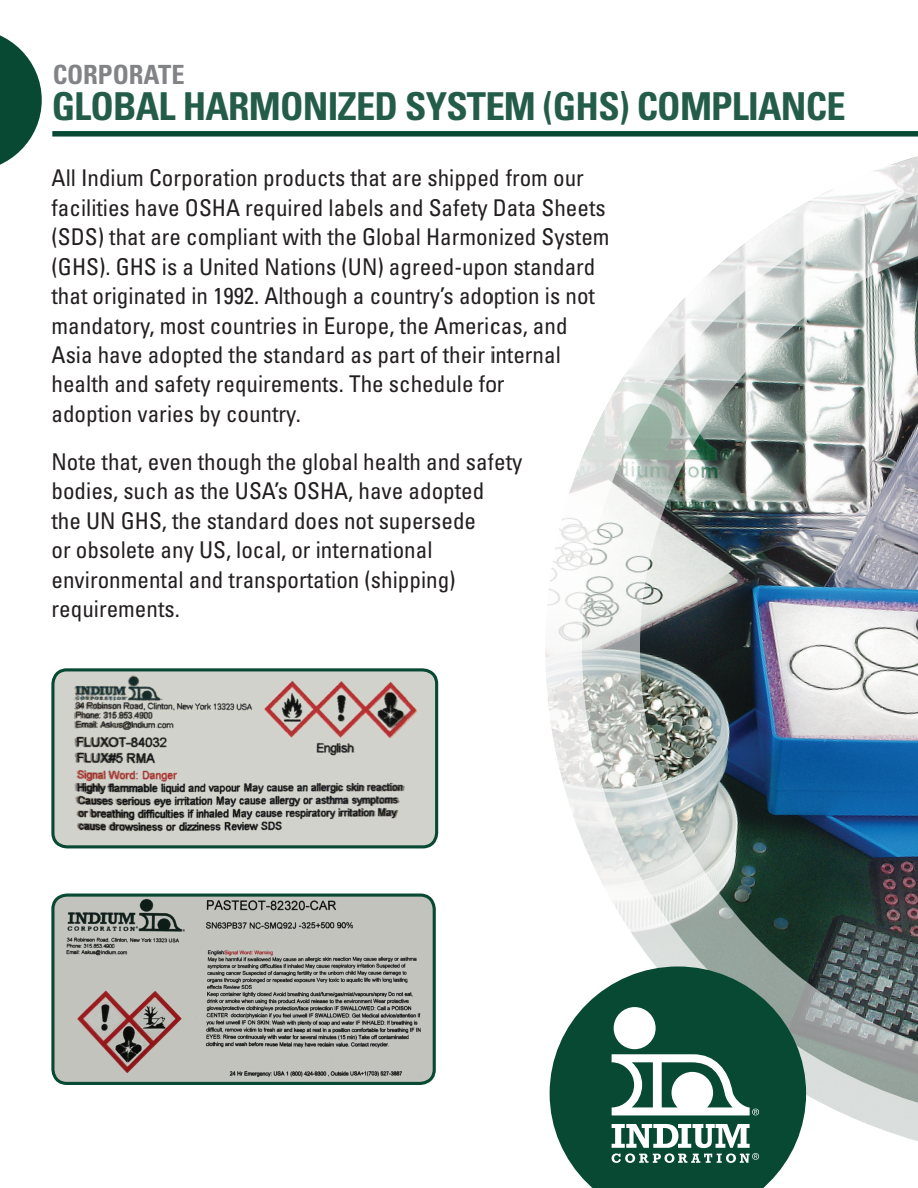
<style>
.page{position:relative;width:918px;height:1188px;background:#fff}
.page>*{position:absolute;margin:0;border:0;box-sizing:border-box;transform-origin:0 0}
.t1{font:700 condensed 38.4px "Univers LT Std";letter-spacing:-.02em;color:#074932}
.t2{font:700 condensed 26.55px "Univers LT Std";color:#727477}
.Green_Bullets{font:condensed 23.1px/29.4px "Univers LT Std";color:#231f20}
</style>
<div class="page">
<svg style="left:0;top:35px;width:42px;height:130px"></svg>
<div style="left:52px;top:131px;width:866px;height:6px;background:#074932"></div>
<img style="left:532px;top:131px;width:386px;height:1010px">
<svg style="left:550px;top:966px;width:256px;height:222px;background:#386b59"></svg>
<svg style="left:612px;top:1124px;width:147px;height:39px"></svg>
<svg style="left:612px;top:1054px;width:147px;height:61px"></svg>
<div style="left:614px;top:1007px;width:42px;height:42px;background:#fff;border-radius:50%"></div>
<img style="left:54px;top:895px;width:379px;height:186px">
<div style="left:51px;top:894px;width:385px;height:191px;border:3px solid #074932;border-radius:14px"></div>
<img style="left:54px;top:672px;width:383px;height:175px">
<div style="left:51px;top:668px;width:387px;height:180px;border:3px solid #074932;border-radius:14px"></div>
<p class="t2" style="left:52px;top:59px;width:134px">CORPORATE</p>
<h1 class="t1" style="left:51px;top:83px;width:796px">GLOBAL HARMONIZED SYSTEM (GHS) COMPLIANCE</h1>
<p class="Green_Bullets" style="left:52px;top:163px;width:560px">All Indium Corporation products that are shipped from our facilities have OSHA required labels and Safety Data Sheets (SDS) that are compliant with the Global Harmonized System (GHS). GHS is a United Nations (UN) agreed-upon standard that originated in 1992. Although a country’s adoption is not mandatory, most countries in Europe, the Americas, and Asia have adopted the standard as part of their internal health and safety requirements. The schedule for<br>adoption varies by country.</p>
<p class="Green_Bullets" style="left:52px;top:447px;width:472px">Note that, even though the global health and safety bodies, such as the USA’s OSHA, have adopted<br>the UN GHS, the standard does not supersede<br>or obsolete any US, local, or international environmental and transportation (shipping) requirements.</p>
</div>
